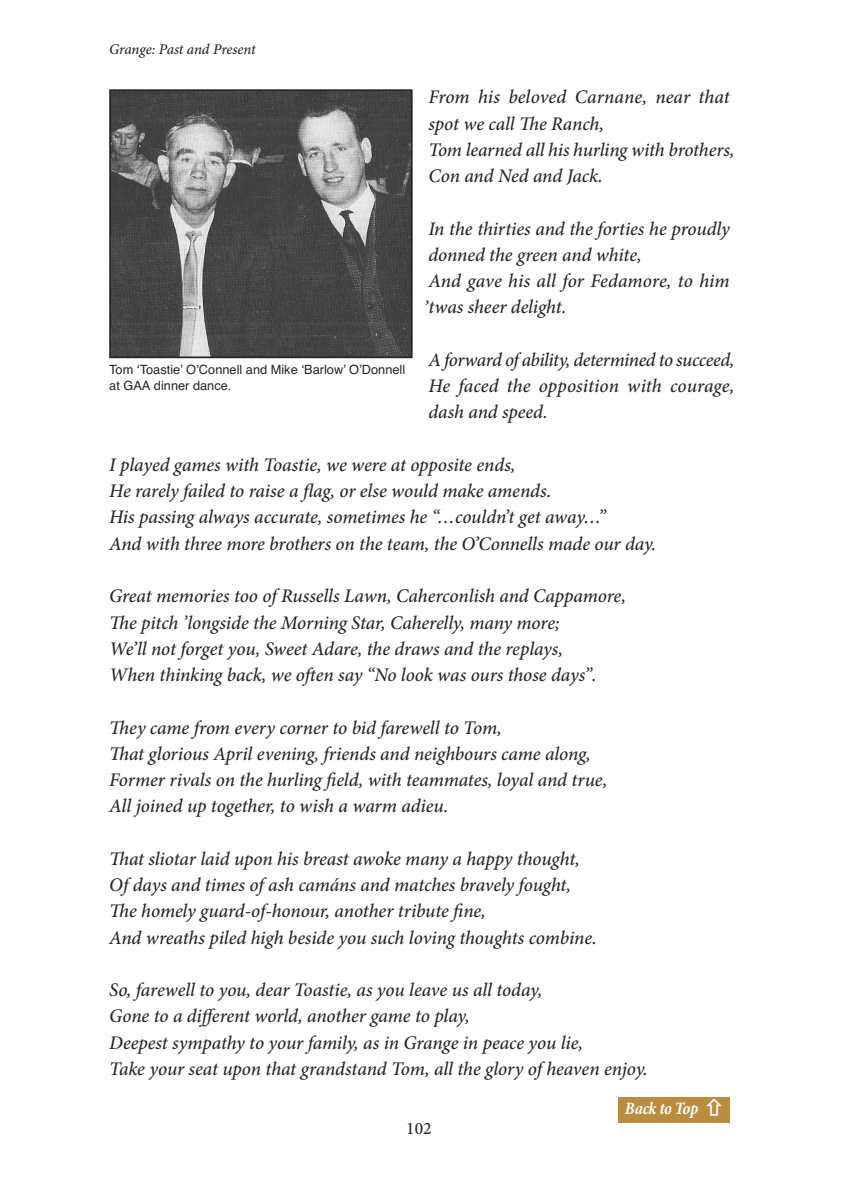
<style>
.page{position:relative;width:844px;height:1191px;background:#fff}
.page>*{position:absolute;margin:0;border:0;box-sizing:border-box;transform-origin:0 0}
.t1{font:italic 500 19.25px/26.2px "Minion Pro";letter-spacing:-.005em;color:#272526}
.t2{font:italic 700 condensed 17.5px "Minion Pro";letter-spacing:-.02em;color:#fff}
.t3{font:500 17.5px "Minion Pro";color:#272526}
.t4{font:italic 500 14.88px "Minion Pro";letter-spacing:-.01em;color:#272526}
.t5{font:12.78px/15.8px "Helvetica";color:#272526}
</style>
<div class="page">
<img style="left:112px;top:92px;width:297px;height:263px">
<div style="left:109px;top:89px;width:303px;height:269px;border:2px solid #272526"></div>
<div style="left:617px;top:1096px;width:112px;height:26px;background:#ba8c40"></div>
<p class="t4" style="left:109px;top:39px;width:148px">Grange: Past and Present</p>
<p class="t1" style="left:428px;top:84px;width:307px">From his beloved Carnane, near that spot we call The Ranch,<br>Tom learned all his hurling with brothers,<br>Con and Ned and Jack.</p>
<p class="t1" style="left:423px;top:215px;width:307px">In the thirties and the forties he proudly donned the green and white,<br>And gave his all for Fedamore, to him ’twas sheer delight.</p>
<p class="t1" style="left:428px;top:346px;width:307px;text-align:justify">A forward of ability, determined to succeed, He faced the opposition with courage, dash and speed.</p>
<p class="t1" style="left:109px;top:451px;width:548px">I played games with Toastie, we were at opposite ends,<br>He rarely failed to raise a flag, or else would make amends.<br>His passing always accurate, sometimes he “…couldn’t get away…”<br>And with three more brothers on the team, the O’Connells made our day.</p>
<p class="t1" style="left:109px;top:583px;width:518px">Great memories too of Russells Lawn, Caherconlish and Cappamore, The pitch ’longside the Morning Star, Caherelly, many more;<br>We’ll not forget you, Sweet Adare, the draws and the replays,<br>When thinking back, we often say “No look was ours those days”.</p>
<p class="t1" style="left:109px;top:714px;width:499px">They came from every corner to bid farewell to Tom,<br>That glorious April evening, friends and neighbours came along, Former rivals on the hurling field, with teammates, loyal and true, All joined up together, to wish a warm adieu.</p>
<p class="t1" style="left:109px;top:845px;width:489px">That sliotar laid upon his breast awoke many a happy thought, Of days and times of ash camáns and matches bravely fought, The homely guard-of-honour, another tribute fine,<br>And wreaths piled high beside you such loving thoughts combine.</p>
<p class="t1" style="left:109px;top:976px;width:540px">So, farewell to you, dear Toastie, as you leave us all today,<br>Gone to a different world, another game to play,<br>Deepest sympathy to your family, as in Grange in peace you lie,<br>Take your seat upon that grandstand Tom, all the glory of heaven enjoy.</p>
<p class="t5" style="left:109px;top:362px;width:297px">Tom ‘Toastie’ O’Connell and Mike ‘Barlow’ O’Donnell at GAA dinner dance.</p>
<p class="t3" style="left:406px;top:1116px;width:27px">102</p>
<p class="t2" style="left:624px;top:1096px;width:75px">Back to Top</p>
</div>
